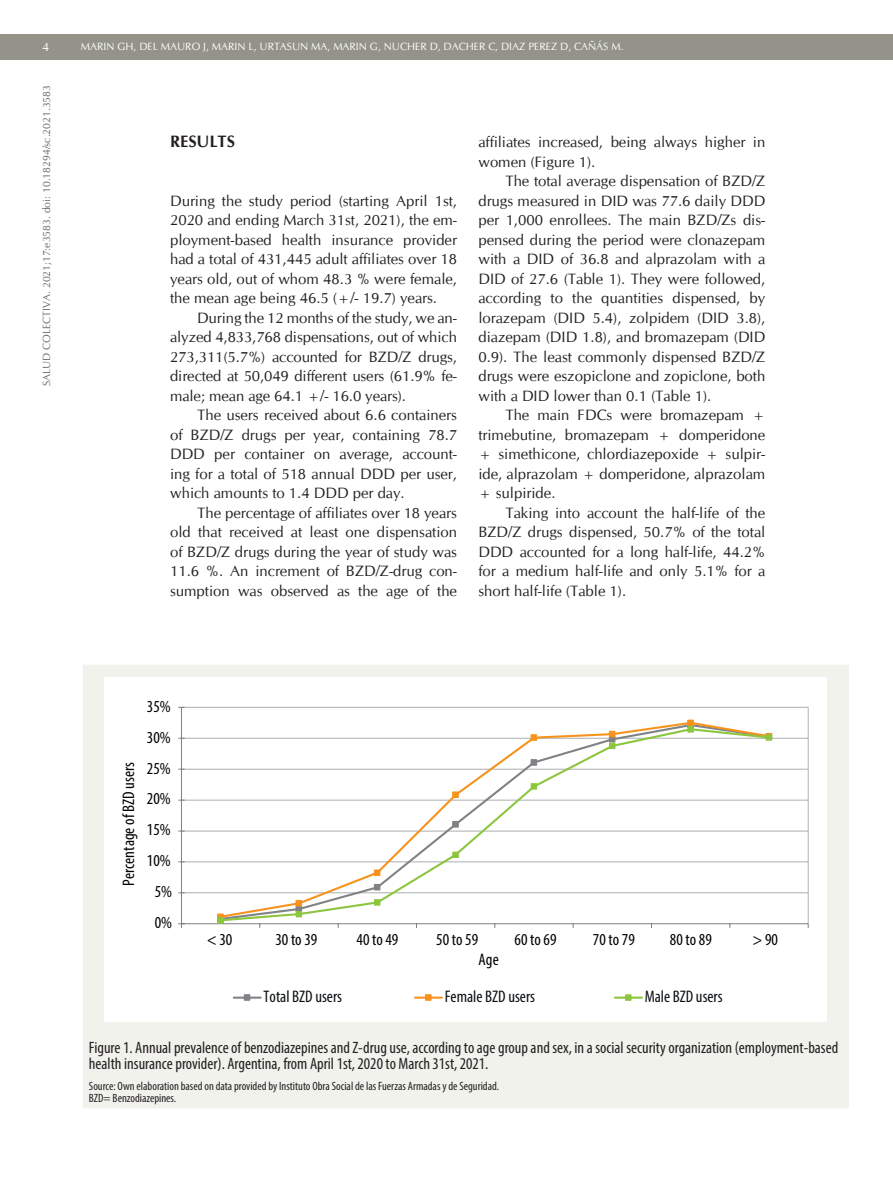
<style>
.page{position:relative;width:893px;height:1191px;background:#fff}
.page>*{position:absolute;margin:0;border:0;box-sizing:border-box;transform-origin:0 0}
.t1{font:condensed 16.8px "Myriad Pro";color:#000001}
.t2{font:condensed 16.8px "Myriad Pro";color:#0c1013}
.t3{font:condensed 16.5px/16.5px "Myriad Pro";color:#231f20}
.t4{font:700 16.5px "CG Omega";color:#231f20}
.t5{font:15px/19.5px "CG Omega";color:#231f20;text-align:justify}
.t6{font:condensed 12px/12px "Myriad Pro";color:#231f20}
.t7{font:12px "CG Omega";color:#fff}
.t8{font:10.5px "CG Omega";color:#fff}
.t9{font:10.5px "CG Omega";color:#6c6d70}
</style>
<div class="page">
<div style="left:0;top:34px;width:893px;height:26px;background:#939389"></div>
<div style="left:83px;top:665px;width:766px;height:443px;background:#f2f2ed"></div>
<div style="left:104px;top:677px;width:723px;height:344px;background:#fff"></div>
<hr style="left:181px;top:707px;width:627px;height:1px;background:#abaeaf">
<hr style="left:181px;top:738px;width:627px;height:1px;background:#abaeaf">
<hr style="left:181px;top:769px;width:627px;height:1px;background:#abaeaf">
<hr style="left:181px;top:799px;width:627px;height:1px;background:#abaeaf">
<hr style="left:181px;top:830px;width:627px;height:1px;background:#abaeaf">
<hr style="left:181px;top:861px;width:627px;height:1px;background:#abaeaf">
<hr style="left:181px;top:892px;width:627px;height:1px;background:#abaeaf">
<hr style="left:808px;top:707px;width:1px;height:216px;background:#b0b3b3">
<hr style="left:181px;top:707px;width:1px;height:216px;background:#7e8182">
<hr style="left:181px;top:923px;width:627px;height:1px;background:#7e8182">
<svg style="left:178px;top:923px;width:7px;height:5px"></svg>
<div style="left:687px;top:720px;width:7px;height:6px;background:#f7931d;border:1px solid #f7931d"></div>
<svg style="left:218px;top:727px;width:553px;height:194px"></svg>
<svg style="left:217px;top:916px;width:7px;height:8px"></svg>
<svg style="left:295px;top:900px;width:8px;height:18px"></svg>
<svg style="left:374px;top:898px;width:7px;height:8px"></svg>
<svg style="left:452px;top:851px;width:7px;height:7px"></svg>
<svg style="left:530px;top:782px;width:8px;height:8px"></svg>
<svg style="left:609px;top:731px;width:7px;height:18px"></svg>
<svg style="left:687px;top:725px;width:7px;height:8px"></svg>
<svg style="left:765px;top:733px;width:8px;height:8px"></svg>
<hr style="left:234px;top:996px;width:27px;height:2px;background:#808285">
<svg style="left:244px;top:994px;width:6px;height:6px"></svg>
<hr style="left:415px;top:996px;width:27px;height:2px;background:#f7931d">
<svg style="left:425px;top:994px;width:6px;height:6px"></svg>
<hr style="left:615px;top:996px;width:27px;height:2px;background:#8bc63e">
<svg style="left:625px;top:994px;width:7px;height:7px"></svg>
<p class="t7" style="left:43px;top:40px;width:8px">4</p>
<p class="t8" style="left:81px;top:40px;width:544px">Marin GH, Del Mauro J, Marin L, U rtasun MA, Marin G, N uch er D, Dach er C, Diaz Perez D, Cañás M.</p>
<p class="t9" style="left:40px;top:386px;width:303px;rotate:-90deg">SALUD COLECTIVA. 2021;17:e3583. doi: 10.18294/sc.2021.3583</p>
<p class="t4" style="left:170px;top:131px;width:66px">RESULTS</p>
<p class="t5" style="left:478px;top:132px;width:288px">affiliates increased, being always higher in women (Figure 1).</p>
<p class="t5" style="left:478px;top:171px;width:288px;text-indent:27px">The total average dispensation of BZD/Z drugs measured in DID was 77.6 daily DDD per 1,000 enrollees. The main BZD/Zs dis&shy;pensed during the period were clonazepam with a DID of 36.8 and alprazolam with a DID of 27.6 (Table 1). They were followed, according to the quantities dispensed, by lorazepam (DID 5.4), zolpidem (DID 3.8), diazepam (DID 1.8), and bromazepam (DID 0.9). The least commonly dispensed BZD/Z drugs were eszopiclone and zopiclone, both with a DID lower than 0.1 (Table 1).</p>
<p class="t5" style="left:478px;top:405px;width:289px;text-indent:27px">The main FDCs were bromazepam + trimebutine, bromazepam + domperidone + simethicone, chlordiazepoxide + sulpir&shy;ide, alprazolam + domperidone, alprazolam + sulpiride.</p>
<p class="t5" style="left:478px;top:503px;width:288px;text-indent:27px">Taking into account the half-life of the BZD/Z drugs dispensed, 50.7% of the total DDD accounted for a long half-life, 44.2% for a medium half-life and only 5.1% for a short half-life (Table 1).</p>
<p class="t5" style="left:170px;top:191px;width:289px">During the study period (starting April 1st, 2020 and ending March 31st, 2021), the em&shy;ployment-based health insurance provider had a total of 431,445 adult affiliates over 18 years old, out of whom 48.3 % were female, the mean age being 46.5 (+/- 19.7) years.</p>
<p class="t5" style="left:170px;top:308px;width:288px;text-indent:27px">During the 12 months of the study, we an&shy;alyzed 4,833,768 dispensations, out of which 273,311(5.7%) accounted for BZD/Z drugs, directed at 50,049 different users (61.9% fe&shy;male; mean age 64.1 +/- 16.0 years).</p>
<p class="t5" style="left:170px;top:405px;width:288px;text-indent:27px">The users received about 6.6 containers of BZD/Z drugs per year, containing 78.7<br>DDD per container on average, account&shy;ing for a total of 518 annual DDD per user, which amounts to 1.4 DDD per day.</p>
<p class="t5" style="left:170px;top:503px;width:288px;text-indent:27px">The percentage of affiliates over 18 years old that received at least one dispensation of BZD/Z drugs during the year of study was 11.6 %. An increment of BZD/Z-drug con&shy;sumption was observed as the age of the</p>
<p class="t1" style="left:147px;top:696px;width:25px">35%</p>
<p class="t1" style="left:118px;top:885px;width:125px;rotate:-90deg">Percentage of BZD users</p>
<p class="t1" style="left:147px;top:727px;width:25px">30%</p>
<p class="t1" style="left:147px;top:758px;width:25px">25%</p>
<p class="t1" style="left:147px;top:788px;width:25px">20%</p>
<p class="t1" style="left:147px;top:819px;width:25px">15%</p>
<p class="t1" style="left:147px;top:850px;width:25px">10%</p>
<p class="t1" style="left:155px;top:881px;width:19px">5%</p>
<p class="t1" style="left:155px;top:912px;width:19px">0%</p>
<p class="t1" style="left:207px;top:929px;width:27px">&lt; 30</p>
<p class="t1" style="left:275px;top:929px;width:43px">30 to 39</p>
<p class="t1" style="left:357px;top:929px;width:43px">40 to 49</p>
<p class="t1" style="left:436px;top:929px;width:43px">50 to 59</p>
<p class="t1" style="left:515px;top:929px;width:43px">60 to 69</p>
<p class="t1" style="left:593px;top:929px;width:43px">70 to 79</p>
<p class="t1" style="left:670px;top:929px;width:43px">80 to 89</p>
<p class="t1" style="left:752px;top:929px;width:27px">&gt; 90</p>
<p class="t1" style="left:479px;top:949px;width:22px">Age</p>
<p class="t2" style="left:264px;top:986px;width:80px">Total BZD users</p>
<p class="t2" style="left:445px;top:986px;width:92px">Female BZD users</p>
<p class="t2" style="left:645px;top:986px;width:79px">Male BZD users</p>
<p class="t3" style="left:89px;top:1039px;width:751px">Figure 1. Annual prevalence of benzodiazepines and Z-drug use, according to age group and sex, in a social security organization (employment-based health insurance provider). Argentina, from April 1st, 2020 to March 31st, 2021.</p>
<p class="t6" style="left:89px;top:1080px;width:412px">Source: Own elaboration based on data provided by Instituto Obra Social de las Fuerzas Armadas y de Seguridad.<br>BZD= Benzodiazepines.</p>
</div>
